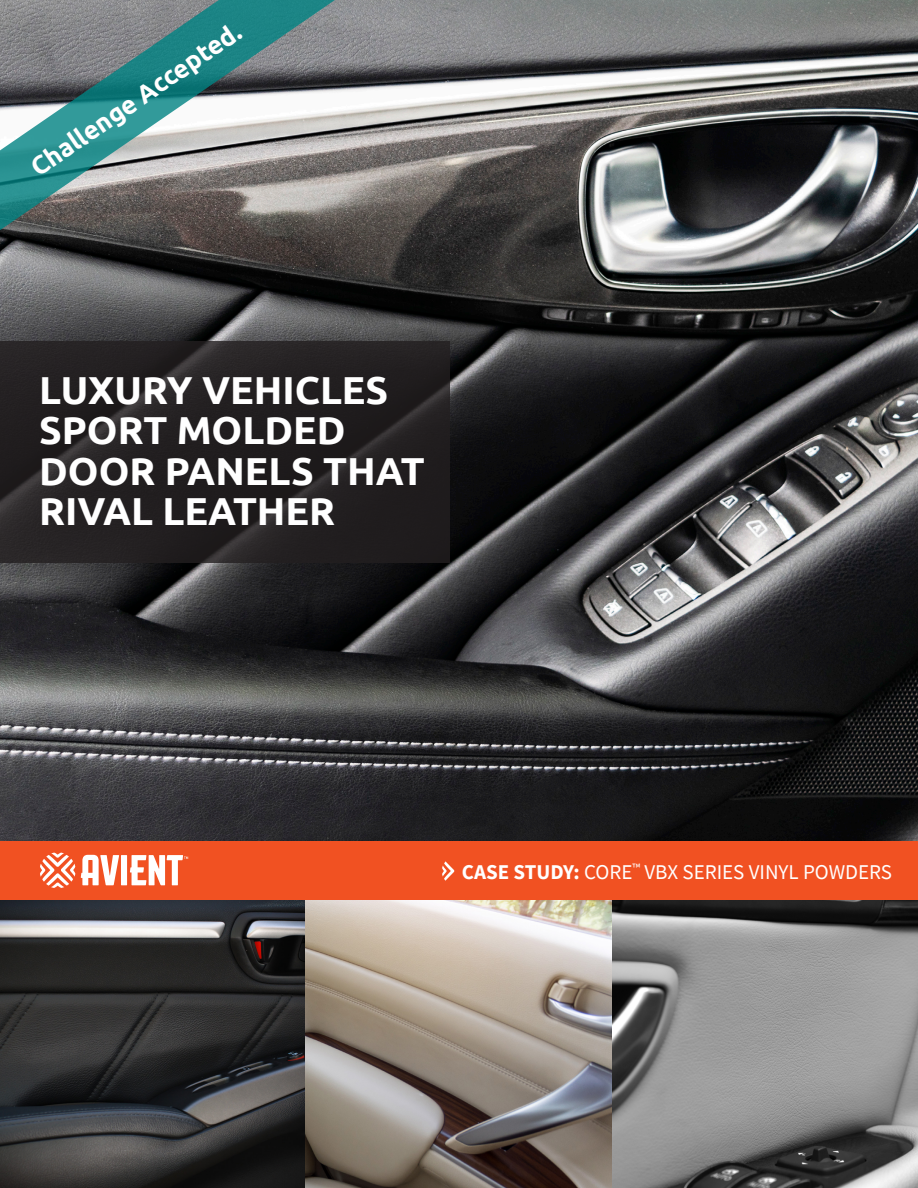
<style>
.page{position:relative;width:918px;height:1188px;background:#fff}
.page>*{position:absolute;margin:0;border:0;box-sizing:border-box;transform-origin:0 0}
.t1{font:700 39px/40.5px "Ubuntu";color:#fff}
.t2{font:700 25.65px "Ubuntu";color:#fff}
.t3{font:21px "Source Sans Pro";color:#fff}
.s1{font-weight:700}
</style>
<div class="page">
<img style="left:0;top:899px;width:918px;height:289px">
<img style="left:0;top:0;width:918px;height:841px">
<div style="left:0;top:841px;width:918px;height:58px;background:#f15122"></div>
<svg style="left:0;top:0;width:364px;height:251px;background:#708787"></svg>
<div style="left:0;top:341px;width:450px;height:221px;background:#231f20"></div>
<svg style="left:40px;top:853px;width:148px;height:35px"></svg>
<svg style="left:442px;top:861px;width:12px;height:20px"></svg>
<p class="t2" style="left:24px;top:156px;width:250px;rotate:-34deg">Challenge Accepted.</p>
<p class="t1" style="left:39px;top:369px;width:387px">LUXURY VEHICLES<br>SPORT MOLDED<br>DOOR PANELS THAT<br>RIVAL LEATHER</p>
<p class="t3" style="left:462px;top:858px;width:432px"><span class="s1">CASE STUDY:</span> CORE<sup>™</sup> VBX SERIES VINYL POWDERS</p>
</div>
